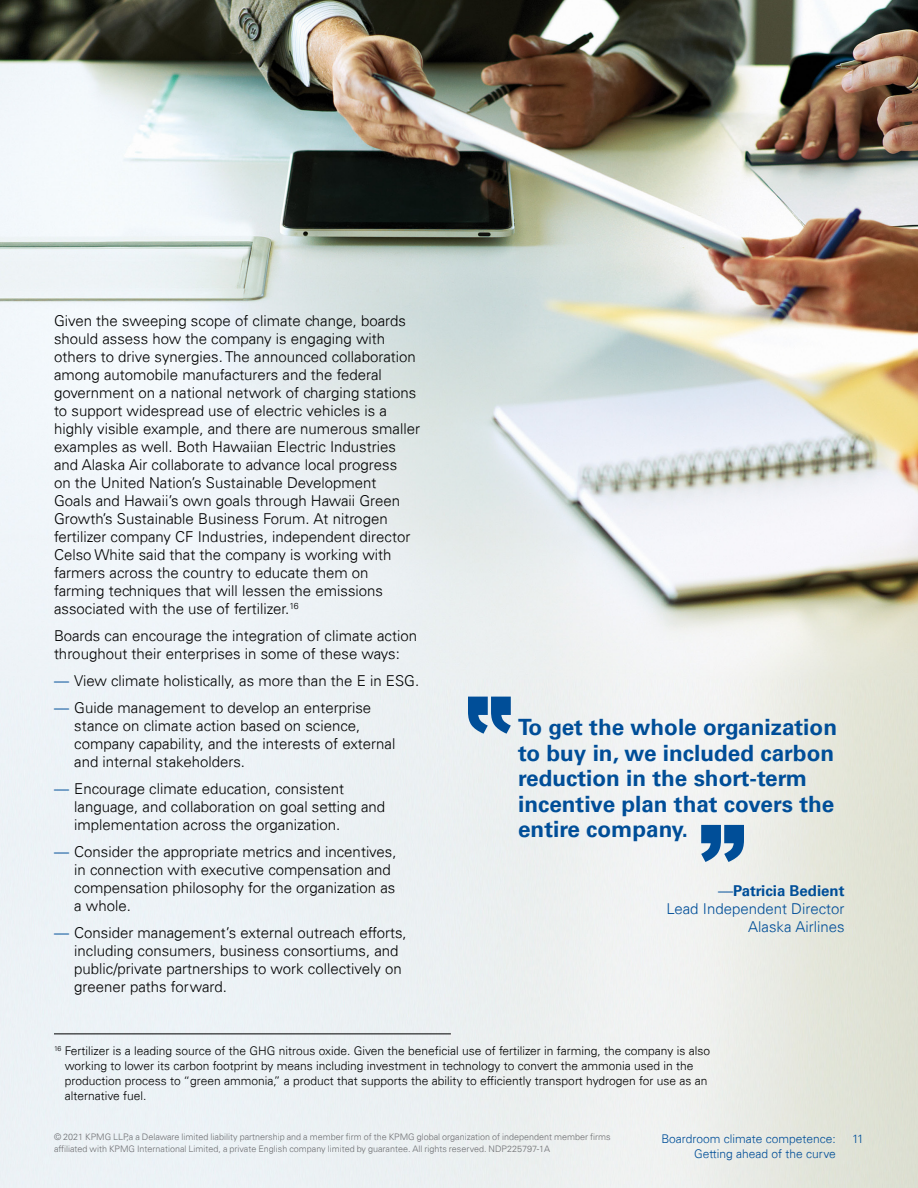
<style>
.page{position:relative;width:918px;height:1188px;background:#fff}
.page>*{position:absolute;margin:0;border:0;box-sizing:border-box;transform-origin:0 0}
.t1{font:700 22.5px/25.5px "Univers 65";color:#004e98}
.t2{font:300 15px/18px "Univers 45";color:#000}
.t3{font:300 15px/18px "Univers 45";color:#004e98;text-align:right}
.t4{font:700 15px "Univers 65";color:#004e98}
.t5{font:300 12px/15px "Univers 45";color:#000}
.t6{font:300 12px/15px "Univers 45";color:#004e98;text-align:right}
.t7{font:300 9px/12px "Univers 45";color:#6d6e71}
.s1{color:#004e98}
.s2{font-family:"Univers 45";font-weight:300}
</style>
<div class="page">
<img style="left:0;top:0;width:918px;height:1188px">
<hr style="left:54px;top:1034px;width:397px;height:1px;background:#000">
<svg style="left:468px;top:697px;width:43px;height:37px"></svg>
<svg style="left:701px;top:825px;width:43px;height:37px"></svg>
<p class="t2" style="left:54px;top:312px;width:368px">Given the sweeping scope of climate change, boards should assess how the company is engaging with others to drive synergies. The announced collaboration among automobile manufacturers and the federal government on a national network of charging stations to support widespread use of electric vehicles is a highly visible example, and there are numerous smaller examples as well. Both Hawaiian Electric Industries and Alaska Air collaborate to advance local progress<br>on the United Nation’s Sustainable Development<br>Goals and Hawaii’s own goals through Hawaii Green Growth’s Sustainable Business Forum. At nitrogen fertilizer company CF Industries, independent director Celso White said that the company is working with farmers across the country to educate them on farming techniques that will lessen the emissions associated with the use of fertilizer.<sup>16</sup></p>
<p class="t2" style="left:54px;top:627px;width:365px">Boards can encourage the integration of climate action throughout their enterprises in some of these ways:</p>
<p class="t2" style="left:54px;top:672px;width:367px"><span class="s1">—</span> View climate holistically, as more than the E in ESG.</p>
<p class="t2" style="left:74px;top:699px;width:323px;text-indent:-20px"><span class="s1">—</span> Guide management to develop an enterprise stance on climate action based on science, company capability, and the interests of external and internal stakeholders.</p>
<p class="t2" style="left:74px;top:780px;width:313px;text-indent:-20px"><span class="s1">—</span> Encourage climate education, consistent language, and collaboration on goal setting and implementation across the organization.</p>
<p class="t2" style="left:74px;top:843px;width:324px;text-indent:-20px"><span class="s1">—</span> Consider the appropriate metrics and incentives, in connection with executive compensation and compensation philosophy for the organization as a whole.</p>
<p class="t2" style="left:74px;top:924px;width:334px;text-indent:-20px"><span class="s1">—</span> Consider management’s external outreach efforts, including consumers, business consortiums, and public/private partnerships to work collectively on greener paths forward.</p>
<h1 class="t1" style="left:518px;top:715px;width:320px">To get the whole organization to buy in, we included carbon reduction in the short-term incentive plan that covers the entire company.</h1>
<p class="t4" style="left:718px;top:882px;width:128px"><span class="s2">—</span>Patricia Bedient</p>
<p class="t3" style="left:666px;top:900px;width:180px">Lead Independent Director<br>Alaska Airlines</p>
<p class="t5" style="left:65px;top:1043px;width:647px;text-indent:-11px"><sup>16</sup> Fertilizer is a leading source of the GHG nitrous oxide. Given the beneficial use of fertilizer in farming, the company is also working to lower its carbon footprint by means including investment in technology to convert the ammonia used in the production process to “green ammonia,” a product that supports the ability to efficiently transport hydrogen for use as an alternative fuel.</p>
<p class="t7" style="left:54px;top:1131px;width:558px">© 2021 KPMG LLP,a a Delaware limited liability partnership and a member firm of the KPMG global organization of independent member firms affiliated with KPMG International Limited, a private English company limited by guarantee. All rights reserved. NDP225797-1A</p>
<p class="t6" style="left:661px;top:1131px;width:176px">Boardroom climate competence:<br>Getting ahead of the curve</p>
<p class="t6" style="left:852px;top:1131px;width:13px">11</p>
</div>
